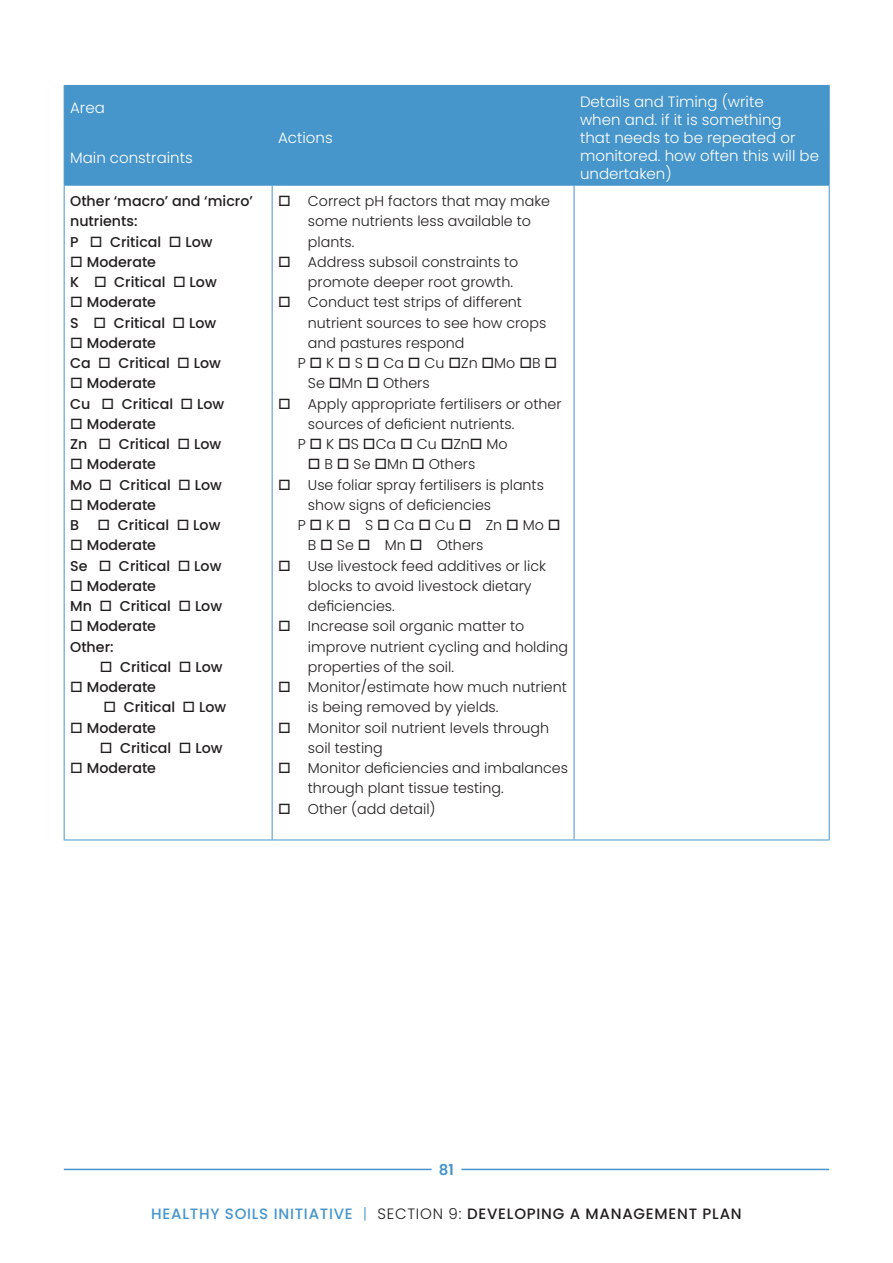
<style>
.page{position:relative;width:893px;height:1263px;background:#fff}
.page>*{position:absolute;margin:0;border:0;box-sizing:border-box;transform-origin:0 0}
.t1{font:300 15px/18px "Poppins";color:#fff}
.t2{font:500 15px "Poppins";letter-spacing:.05em;color:#231f20}
.t3{font:600 15px "Poppins";color:#4695cb}
.t4{font:300 14.25px/20.2px "Poppins";color:#231f20}
.t5{font:500 14.25px/20.2px "Poppins";color:#231f20}
.s1{color:#4695cb}
.s2{font-weight:300;color:#4695cb}
.s3{font-weight:300}
</style>
<div class="page">
<hr style="left:64px;top:1169px;width:368px;height:1px;background:#4695cb">
<hr style="left:461px;top:1169px;width:368px;height:1px;background:#4695cb">
<div style="left:65px;top:86px;width:764px;height:99px;background:#4695cb"></div>
<hr style="left:64px;top:85px;width:208px;height:1px;background:#4695cb">
<hr style="left:64px;top:86px;width:1px;height:38px;background:#4695cb">
<hr style="left:272px;top:85px;width:302px;height:1px;background:#4695cb">
<hr style="left:272px;top:86px;width:1px;height:38px;background:#4695cb">
<hr style="left:574px;top:85px;width:256px;height:1px;background:#4695cb">
<hr style="left:574px;top:86px;width:1px;height:39px;background:#4695cb">
<hr style="left:829px;top:86px;width:1px;height:39px;background:#4695cb">
<hr style="left:64px;top:124px;width:209px;height:1px;background:#4695cb">
<hr style="left:64px;top:125px;width:1px;height:60px;background:#4695cb">
<hr style="left:272px;top:125px;width:1px;height:60px;background:#4695cb">
<hr style="left:574px;top:125px;width:1px;height:60px;background:#4695cb">
<hr style="left:829px;top:125px;width:1px;height:60px;background:#4695cb">
<hr style="left:64px;top:185px;width:208px;height:1px;background:#4695cb">
<hr style="left:64px;top:186px;width:1px;height:654px;background:#4695cb">
<hr style="left:272px;top:185px;width:302px;height:1px;background:#4695cb">
<hr style="left:272px;top:186px;width:1px;height:654px;background:#4695cb">
<hr style="left:574px;top:185px;width:256px;height:1px;background:#4695cb">
<hr style="left:574px;top:186px;width:1px;height:654px;background:#4695cb">
<hr style="left:829px;top:186px;width:1px;height:654px;background:#4695cb">
<hr style="left:64px;top:840px;width:208px;height:1px;background:#4695cb">
<hr style="left:272px;top:840px;width:302px;height:1px;background:#4695cb">
<hr style="left:574px;top:840px;width:256px;height:1px;background:#4695cb">
<p class="t1" style="left:70px;top:99px;width:36px">Area</p>
<p class="t1" style="left:70px;top:149px;width:124px">Main constraints</p>
<p class="t5" style="left:70px;top:191px;width:184px">Other ‘macro’ and ‘micro’ nutrients:<br>P □ Critical □ Low</p>
<p class="t5" style="left:70px;top:252px;width:148px">□ Moderate<br>K □ Critical □ Low</p>
<p class="t5" style="left:70px;top:292px;width:148px">□ Moderate<br>S □ Critical □ Low</p>
<p class="t5" style="left:70px;top:333px;width:152px">□ Moderate<br>Ca □ Critical □ Low</p>
<p class="t5" style="left:70px;top:373px;width:156px">□ Moderate<br>Cu □ Critical □ Low</p>
<p class="t5" style="left:70px;top:414px;width:153px">□ Moderate<br>Zn □ Critical □ Low</p>
<p class="t5" style="left:70px;top:454px;width:153px">□ Moderate<br>Mo □ Critical □ Low</p>
<p class="t5" style="left:70px;top:495px;width:87px">□ Moderate<br>B</p>
<p class="t5" style="left:98px;top:515px;width:124px">□ Critical □ Low</p>
<p class="t5" style="left:70px;top:535px;width:153px">□ Moderate<br>Se □ Critical □ Low</p>
<p class="t5" style="left:70px;top:576px;width:154px">□ Moderate<br>Mn □ Critical □ Low</p>
<p class="t5" style="left:70px;top:616px;width:87px">□ Moderate<br>Other:</p>
<p class="t5" style="left:100px;top:657px;width:124px">□ Critical □ Low</p>
<p class="t5" style="left:70px;top:677px;width:87px">□ Moderate</p>
<p class="t5" style="left:103px;top:697px;width:124px">□ Critical □ Low</p>
<p class="t5" style="left:70px;top:718px;width:87px">□ Moderate</p>
<p class="t5" style="left:100px;top:738px;width:124px">□ Critical □ Low</p>
<p class="t5" style="left:70px;top:758px;width:87px">□ Moderate</p>
<p class="t1" style="left:278px;top:129px;width:56px">Actions</p>
<p class="t4" style="left:308px;top:191px;width:244px;text-indent:-30px">□ Correct pH factors that may make some nutrients less available to plants.</p>
<p class="t4" style="left:308px;top:252px;width:212px;text-indent:-30px">□ Address subsoil constraints to promote deeper root growth.</p>
<p class="t4" style="left:278px;top:292px;width:245px">□ Conduct test strips of different</p>
<p class="t4" style="left:308px;top:313px;width:240px">nutrient sources to see how crops</p>
<p class="t4" style="left:308px;top:333px;width:158px">and pastures respond</p>
<p class="t4" style="left:298px;top:353px;width:261px">P □ K □ S □ Ca □ Cu □Zn □Mo □B □</p>
<p class="t4" style="left:308px;top:373px;width:123px">Se □Mn □ Others</p>
<p class="t4" style="left:278px;top:394px;width:285px">□ Apply appropriate fertilisers or other</p>
<p class="t4" style="left:308px;top:414px;width:208px">sources of deficient nutrients.</p>
<p class="t4" style="left:298px;top:434px;width:211px">P □ K □S □Ca □ Cu □Zn□ Mo</p>
<p class="t4" style="left:308px;top:454px;width:169px">□ B □ Se □Mn □ Others</p>
<p class="t4" style="left:278px;top:475px;width:267px">□ Use foliar spray fertilisers is plants</p>
<p class="t4" style="left:308px;top:495px;width:185px">show signs of deficiencies</p>
<p class="t4" style="left:298px;top:515px;width:264px">P □ K □ S □ Ca □ Cu □ Zn □ Mo □</p>
<p class="t4" style="left:308px;top:535px;width:177px">B □ Se □ Mn □ Others</p>
<p class="t4" style="left:308px;top:556px;width:240px;text-indent:-30px">□ Use livestock feed additives or lick blocks to avoid livestock dietary deficiencies.</p>
<p class="t4" style="left:308px;top:616px;width:262px;text-indent:-30px">□ Increase soil organic matter to improve nutrient cycling and holding properties of the soil.</p>
<p class="t4" style="left:308px;top:677px;width:261px;text-indent:-30px">□ Monitor/estimate how much nutrient is being removed by yields.</p>
<p class="t4" style="left:308px;top:718px;width:243px;text-indent:-30px">□ Monitor soil nutrient levels through soil testing</p>
<p class="t4" style="left:308px;top:758px;width:262px;text-indent:-30px">□ Monitor deficiencies and imbalances through plant tissue testing.</p>
<p class="t4" style="left:278px;top:799px;width:159px">□ Other (add detail)</p>
<p class="t1" style="left:580px;top:93px;width:240px">Details and Timing (write<br>when and. if it is something<br>that needs to be repeated or monitored. how often this will be undertaken)</p>
<p class="t3" style="left:439px;top:1161px;width:17px">81</p>
<p class="t2" style="left:151px;top:1205px;width:592px"><span class="s1">HEALTHY SOILS INITIATIVE</span> <span class="s2">|</span> <span class="s3">SECTION 9:</span> DEVELOPING A MANAGEMENT PLAN</p>
</div>
